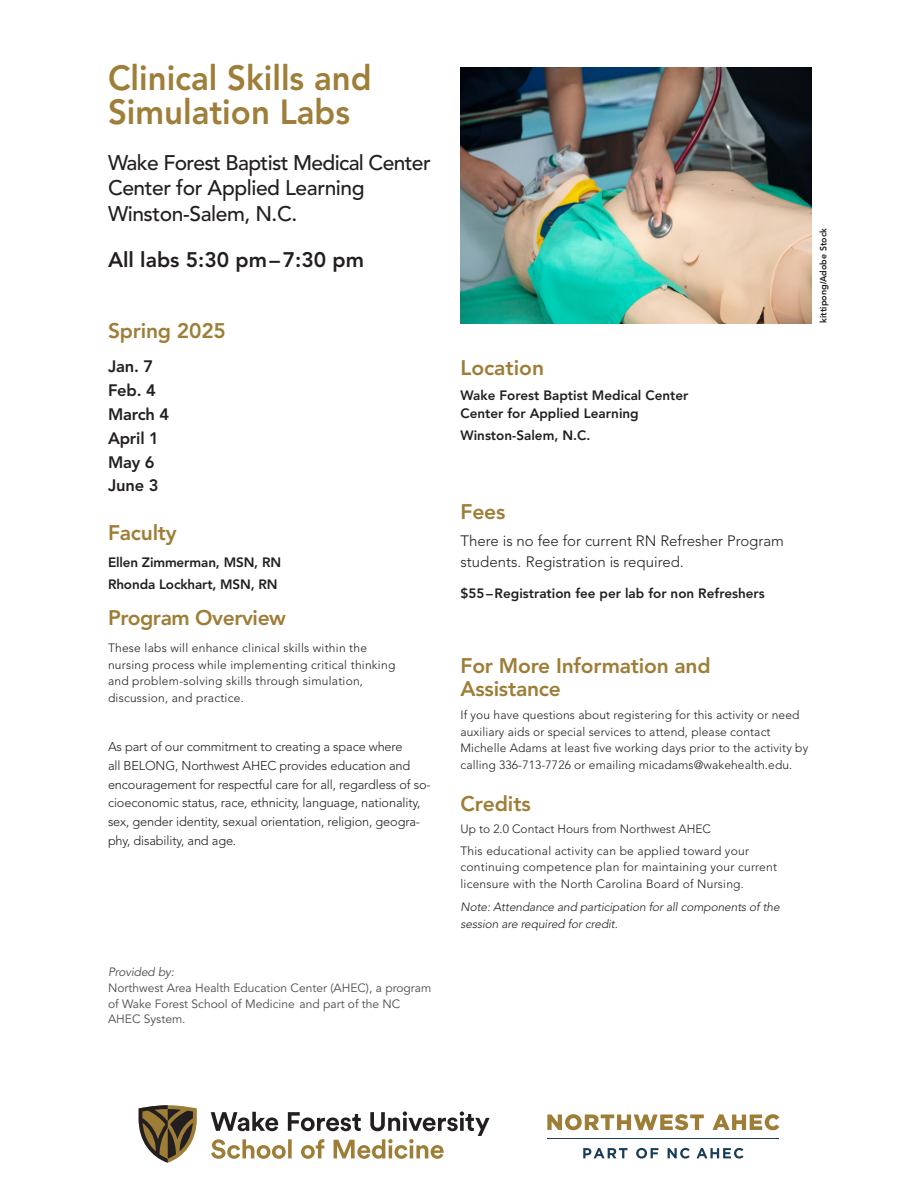
<style>
.page{position:relative;width:918px;height:1188px;background:#fff}
.page>*{position:absolute;margin:0;border:0;box-sizing:border-box;transform-origin:0 0}
.Headline{font:800 34.65px/34.5px "Avenir LT Std";color:#9e7e38;scale:.95 1}
.Body_Copy{font:500 21px "Avenir LT Std";letter-spacing:-.02em;color:#231f20}
.Subhead{font:800 21px/22.5px "Avenir LT Std";letter-spacing:-.01em;color:#9e7d37}
.Body_Copy-2{font:800 21px "Avenir LT Std";letter-spacing:-.02em;color:#9e7d37}
.Subhead_2{font:800 21px "Avenir LT Std";color:#231f20}
.Subhead_2-2{font:800 21px "Avenir LT Std";letter-spacing:-.01em;color:#9e7e38}
.Body_Copy-3{font:800 16.5px "Avenir LT Std";letter-spacing:-.01em;color:#231f20}
.t1{font:300 15px/21px "Avenir LT Std";color:#231f20}
.Body_Copy-4{font:800 13.5px "Avenir LT Std";color:#231f20}
.Body_Copy-5{font:300 12.75px/18.8px "Avenir LT Std";letter-spacing:-.01em;color:#231f20}
.Body_Copy-6{font:300 12px/16.5px "Avenir LT Std";letter-spacing:.02em;color:#231f20}
.t2{font:12px/15.8px "Avenir LT Std";color:#4b4c4d}
.Subhead_1{font:italic 300 12px/16.5px "Avenir LT Std";letter-spacing:-.01em;color:#231f20}
.Body_Copy-7{font:300 12px "Avenir LT Std";color:#231f20}
.t3{font:800 9px "Avenir LT Std";color:#231f20}
.s1{font-style:italic}
.s2{font-family:"Arial";font-weight:700}
</style>
<div class="page">
<img style="left:460px;top:68px;width:352px;height:256px">
<svg style="left:211px;top:1111px;width:279px;height:48px"></svg>
<svg style="left:139px;top:1105px;width:58px;height:58px"></svg>
<svg style="left:583px;top:1148px;width:45px;height:10px"></svg>
<svg style="left:636px;top:1148px;width:22px;height:11px"></svg>
<svg style="left:668px;top:1148px;width:22px;height:11px"></svg>
<svg style="left:697px;top:1148px;width:46px;height:11px"></svg>
<hr style="left:547px;top:1139px;width:232px;height:1px;background:#193d54">
<svg style="left:547px;top:1114px;width:157px;height:16px"></svg>
<svg style="left:713px;top:1114px;width:66px;height:16px"></svg>
<p class="Headline" style="left:108px;top:61px;width:279px">Clinical Skills and<br>Simulation Labs</p>
<p class="Body_Copy" style="left:108px;top:151px;width:324px">Wake Forest Baptist Medical Center</p>
<p class="Body_Copy" style="left:108px;top:176px;width:258px">Center for Applied Learning</p>
<p class="Body_Copy" style="left:108px;top:202px;width:191px">Winston-Salem, N.C.</p>
<p class="Subhead_2" style="left:108px;top:247px;width:258px">All labs 5:30 pm–7:30 pm</p>
<p class="Subhead_2-2" style="left:108px;top:318px;width:120px">Spring 2025</p>
<p class="Body_Copy-3" style="left:108px;top:356px;width:47px">Jan. 7</p>
<p class="Body_Copy-3" style="left:108px;top:380px;width:50px">Feb. 4</p>
<p class="Body_Copy-3" style="left:108px;top:404px;width:63px">March 4</p>
<p class="Body_Copy-3" style="left:108px;top:428px;width:52px">April 1</p>
<p class="Body_Copy-3" style="left:108px;top:452px;width:48px">May 6</p>
<p class="Body_Copy-3" style="left:108px;top:476px;width:52px">June 3</p>
<p class="Body_Copy-2" style="left:108px;top:520px;width:70px">Faculty</p>
<p class="Body_Copy-4" style="left:108px;top:554px;width:175px">Ellen Zimmerman, MSN, RN</p>
<p class="Body_Copy-4" style="left:108px;top:576px;width:171px">Rhonda Lockhart, MSN, RN</p>
<p class="Body_Copy-2" style="left:108px;top:605px;width:180px">Program Overview</p>
<p class="Body_Copy-6" style="left:108px;top:640px;width:289px">These labs will enhance clinical skills within the nursing process while implementing critical thinking and problem-solving skills through simulation, discussion, and practice.</p>
<p class="Body_Copy-5" style="left:108px;top:737px;width:324px">As part of our commitment to creating a space where<br>all BELONG, Northwest AHEC provides education and encouragement for respectful care for all, regardless of so&shy;cioeconomic status, race, ethnicity, language, nationality, sex, gender identity, sexual orientation, religion, geogra&shy;phy, disability, and age.</p>
<p class="t2" style="left:108px;top:964px;width:325px"><span class="s1">Provided by:<br></span>Northwest Area Health Education Center (AHEC), a program of Wake Forest School of Medicine and part of the NC AHEC System.</p>
<p class="Subhead" style="left:460px;top:357px;width:85px">Location</p>
<p class="Body_Copy-4" style="left:460px;top:387px;width:230px">Wake Forest Baptist Medical Center</p>
<p class="Body_Copy-4" style="left:460px;top:405px;width:180px">Center for Applied Learning</p>
<p class="Body_Copy-4" style="left:460px;top:427px;width:131px">Winston-Salem, N.C.</p>
<p class="t3" style="left:818px;top:323px;width:96px;rotate:-90deg">kittipong<span class="s2">/</span>Adobe Stock</p>
<p class="Body_Copy-2" style="left:460px;top:499px;width:46px">Fees</p>
<p class="t1" style="left:460px;top:530px;width:325px">There is no fee for current RN Refresher Program students. Registration is required.</p>
<p class="Body_Copy-4" style="left:460px;top:585px;width:306px">$55–Registration fee per lab for non Refreshers</p>
<p class="Subhead" style="left:460px;top:655px;width:252px">For More Information and<br>Assistance</p>
<p class="Body_Copy-6" style="left:460px;top:707px;width:349px">If you have questions about registering for this activity or need auxiliary aids or special services to attend, please contact Michelle Adams at least five working days prior to the activity by calling 336-713-7726 or emailing micadams@wakehealth.edu.</p>
<p class="Subhead" style="left:460px;top:793px;width:72px">Credits</p>
<p class="Body_Copy-7" style="left:460px;top:822px;width:252px">Up to 2.0 Contact Hours from Northwest AHEC</p>
<p class="Body_Copy-6" style="left:460px;top:843px;width:318px">This educational activity can be applied toward your continuing competence plan for maintaining your current licensure with the North Carolina Board of Nursing.</p>
<p class="Subhead_1" style="left:460px;top:899px;width:321px">Note: Attendance and participation for all components of the session are required for credit.</p>
</div>
